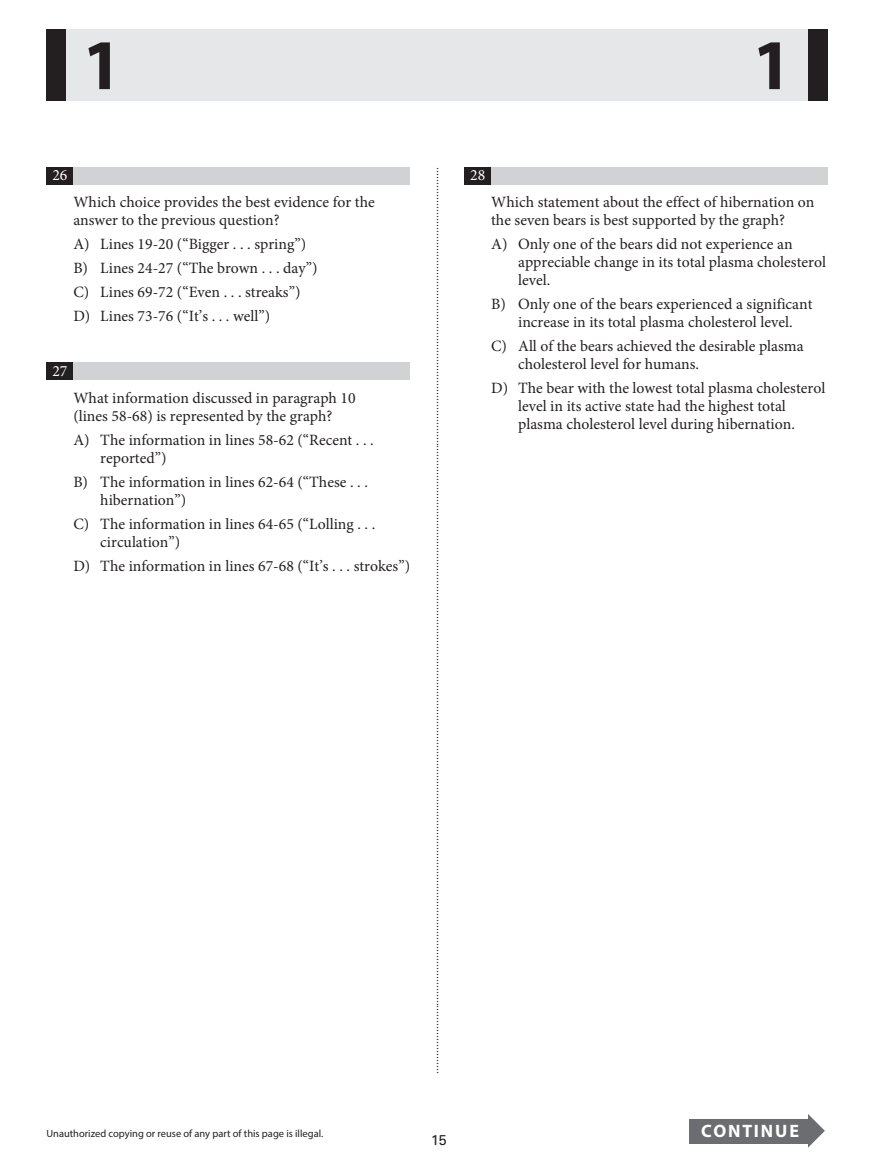
<style>
.page{position:relative;width:878px;height:1175px;background:#fff}
.page>*{position:absolute;margin:0;border:0;box-sizing:border-box;transform-origin:0 0}
.t1{font:700 71.85px "Myriad Pro";color:#231f20}
.t2{font:700 18px "Myriad Pro";letter-spacing:.105em;color:#fff}
.t3{font:15.75px/18px "Minion Pro";color:#231f20}
.t4{font:15.75px "Minion Pro";color:#fff}
.t5{font:14.25px "Univers LT Std";color:#231f20}
.t6{font:12px "Times";color:#231f20}
.t7{font:10.5px "Myriad Pro";color:#231f20}
</style>
<div class="page">
<div style="left:63px;top:29px;width:748px;height:72px;background:#e6e7e9"></div>
<div style="left:46px;top:29px;width:20px;height:72px;background:#231f20"></div>
<div style="left:808px;top:29px;width:20px;height:72px;background:#231f20"></div>
<div style="left:46px;top:167px;width:364px;height:18px;background:#d1d2d4"></div>
<div style="left:46px;top:167px;width:27px;height:18px;background:#231f20"></div>
<div style="left:464px;top:167px;width:364px;height:18px;background:#d1d2d4"></div>
<div style="left:464px;top:167px;width:27px;height:18px;background:#231f20"></div>
<div style="left:689px;top:1119px;width:121px;height:24px;background:#6c6d70"></div>
<svg style="left:808px;top:1114px;width:16px;height:33px"></svg>
<div style="left:46px;top:362px;width:364px;height:18px;background:#d1d2d4"></div>
<div style="left:46px;top:362px;width:27px;height:18px;background:#231f20"></div>
<h1 class="t1" style="left:82px;top:38px;width:41px">1</h1>
<h1 class="t1" style="left:752px;top:38px;width:41px">1</h1>
<p class="t4" style="left:52px;top:165px;width:17px">26</p>
<p class="t3" style="left:73px;top:193px;width:303px">Which choice provides the best evidence for the answer to the previous question?</p>
<p class="t3" style="left:73px;top:235px;width:234px">A) Lines 19-20 (“Bigger . . . spring”)</p>
<p class="t3" style="left:73px;top:259px;width:245px">B) Lines 24-27 (“The brown . . . day”)</p>
<p class="t3" style="left:73px;top:283px;width:229px">C) Lines 69-72 (“Even . . . streaks”)</p>
<p class="t3" style="left:73px;top:307px;width:198px">D) Lines 73-76 (“It’s . . . well”)</p>
<p class="t4" style="left:52px;top:360px;width:17px">27</p>
<p class="t3" style="left:73px;top:389px;width:284px">What information discussed in paragraph 10 (lines 58-68) is represented by the graph?</p>
<p class="t3" style="left:100px;top:431px;width:275px;text-indent:-27px">A) The information in lines 58-62 (“Recent . . . reported”)</p>
<p class="t3" style="left:100px;top:473px;width:269px;text-indent:-27px">B) The information in lines 62-64 (“These . . . hibernation”)</p>
<p class="t3" style="left:100px;top:514px;width:276px;text-indent:-27px">C) The information in lines 64-65 (“Lolling . . . circulation”)</p>
<p class="t3" style="left:73px;top:556px;width:338px">D) The information in lines 67-68 (“It’s . . . strokes”)</p>
<p class="t7" style="left:46px;top:1129px;width:278px">Unauthorized copying or reuse of any part of this page is illegal.</p>
<p class="t6" style="left:446px;top:167px;width:909px;rotate:90deg">...............................................................................................................................................................................................................................................................................................................</p>
<p class="t4" style="left:470px;top:165px;width:17px">28</p>
<p class="t3" style="left:491px;top:193px;width:325px">Which statement about the effect of hibernation on the seven bears is best supported by the graph?</p>
<p class="t3" style="left:518px;top:235px;width:309px;text-indent:-27px">A) Only one of the bears did not experience an appreciable change in its total plasma cholesterol level.</p>
<p class="t3" style="left:491px;top:295px;width:323px;text-align:center">B) Only one of the bears experienced a significant increase in its total plasma cholesterol level.</p>
<p class="t3" style="left:518px;top:337px;width:287px;text-indent:-27px">C) All of the bears achieved the desirable plasma cholesterol level for humans.</p>
<p class="t3" style="left:518px;top:379px;width:309px;text-indent:-27px">D) The bear with the lowest total plasma cholesterol level in its active state had the highest total plasma cholesterol level during hibernation.</p>
<p class="t5" style="left:431px;top:1131px;width:17px">15</p>
<p class="t2" style="left:701px;top:1124px;width:99px">CONTINUE</p>
</div>
